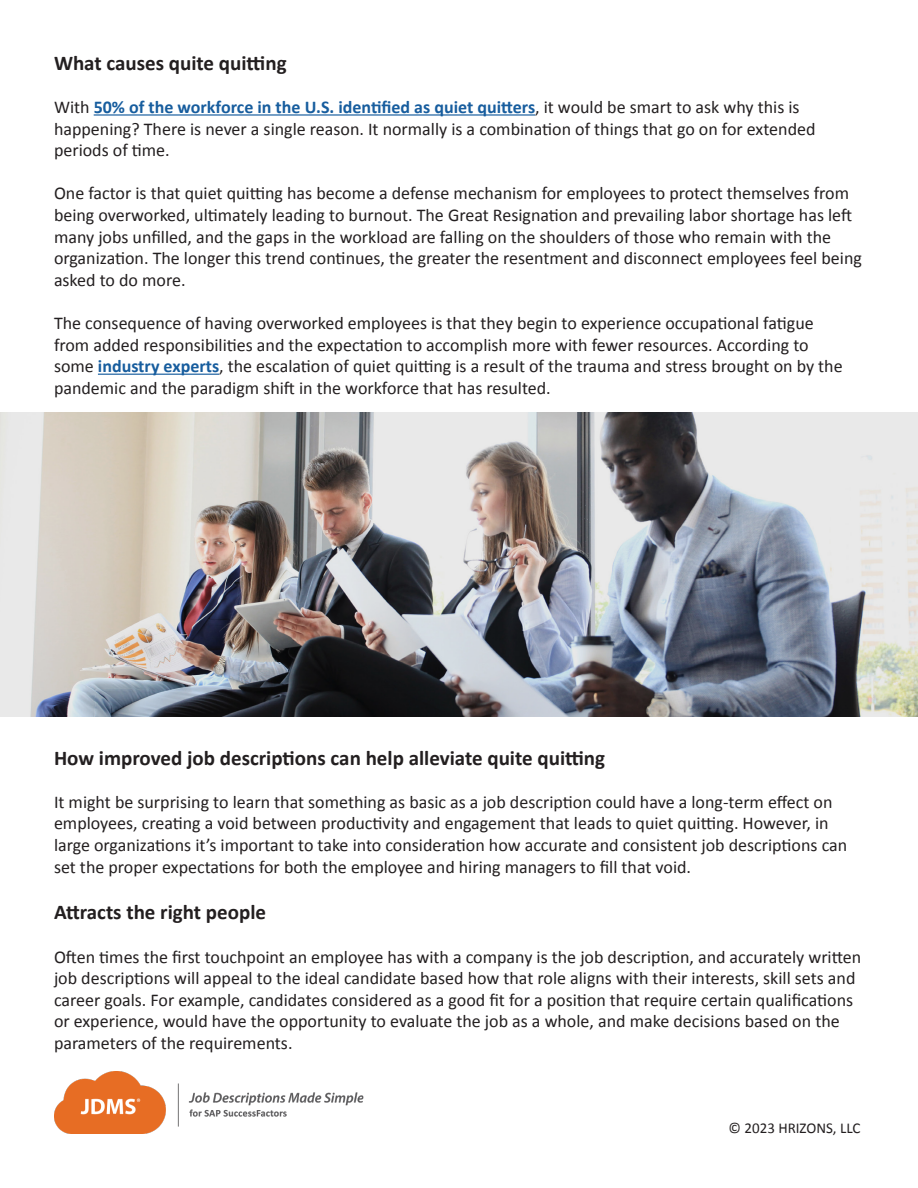
<style>
.page{position:relative;width:918px;height:1188px;background:#fff}
.page>*{position:absolute;margin:0;border:0;box-sizing:border-box;transform-origin:0 0}
.t1{font:700 21px "Calibri";color:#231f20}
.t2{font:18px/21.6px "Calibri";color:#231f20}
.t3{font:15px "Calibri";color:#231f20}
.s1{font-weight:700;color:#175d9e}
</style>
<div class="page">
<hr style="left:94px;top:114px;width:441px;height:2px;background:#175d9e">
<hr style="left:98px;top:374px;width:121px;height:1px;background:#175d9e">
<img style="left:54px;top:1071px;width:309px;height:63px">
<img style="left:1px;top:413px;width:917px;height:304px">
<p class="t1" style="left:54px;top:48px;width:234px">What causes quite quitting</p>
<p class="t2" style="left:54px;top:96px;width:763px">With <span class="s1">50% of the workforce in the U.S. identified as quiet quitters</span>, it would be smart to ask why this is happening? There is never a single reason. It normally is a combination of things that go on for extended periods of time.</p>
<p class="t2" style="left:54px;top:182px;width:809px">One factor is that quiet quitting has become a defense mechanism for employees to protect themselves from being overworked, ultimately leading to burnout. The Great Resignation and prevailing labor shortage has left many jobs unfilled, and the gaps in the workload are falling on the shoulders of those who remain with the organization. The longer this trend continues, the greater the resentment and disconnect employees feel being asked to do more.</p>
<p class="t2" style="left:54px;top:312px;width:790px">The consequence of having overworked employees is that they begin to experience occupational fatigue from added responsibilities and the expectation to accomplish more with fewer resources. According to some <span class="s1">industry experts</span>, the escalation of quiet quitting is a result of the trauma and stress brought on by the pandemic and the paradigm shift in the workforce that has resulted.</p>
<p class="t1" style="left:54px;top:743px;width:553px">How improved job descriptions can help alleviate quite quitting</p>
<p class="t2" style="left:54px;top:790px;width:795px">It might be surprising to learn that something as basic as a job description could have a long-term effect on employees, creating a void between productivity and engagement that leads to quiet quitting. However, in large organizations it’s important to take into consideration how accurate and consistent job descriptions can set the proper expectations for both the employee and hiring managers to fill that void.</p>
<p class="t1" style="left:54px;top:898px;width:214px">Attracts the right people</p>
<p class="t2" style="left:54px;top:945px;width:809px">Often times the first touchpoint an employee has with a company is the job description, and accurately written job descriptions will appeal to the ideal candidate based how that role aligns with their interests, skill sets and career goals. For example, candidates considered as a good fit for a position that require certain qualifications or experience, would have the opportunity to evaluate the job as a whole, and make decisions based on the parameters of the requirements.</p>
<p class="t3" style="left:729px;top:1118px;width:133px">© 2023 HRIZONS, LLC</p>
</div>
